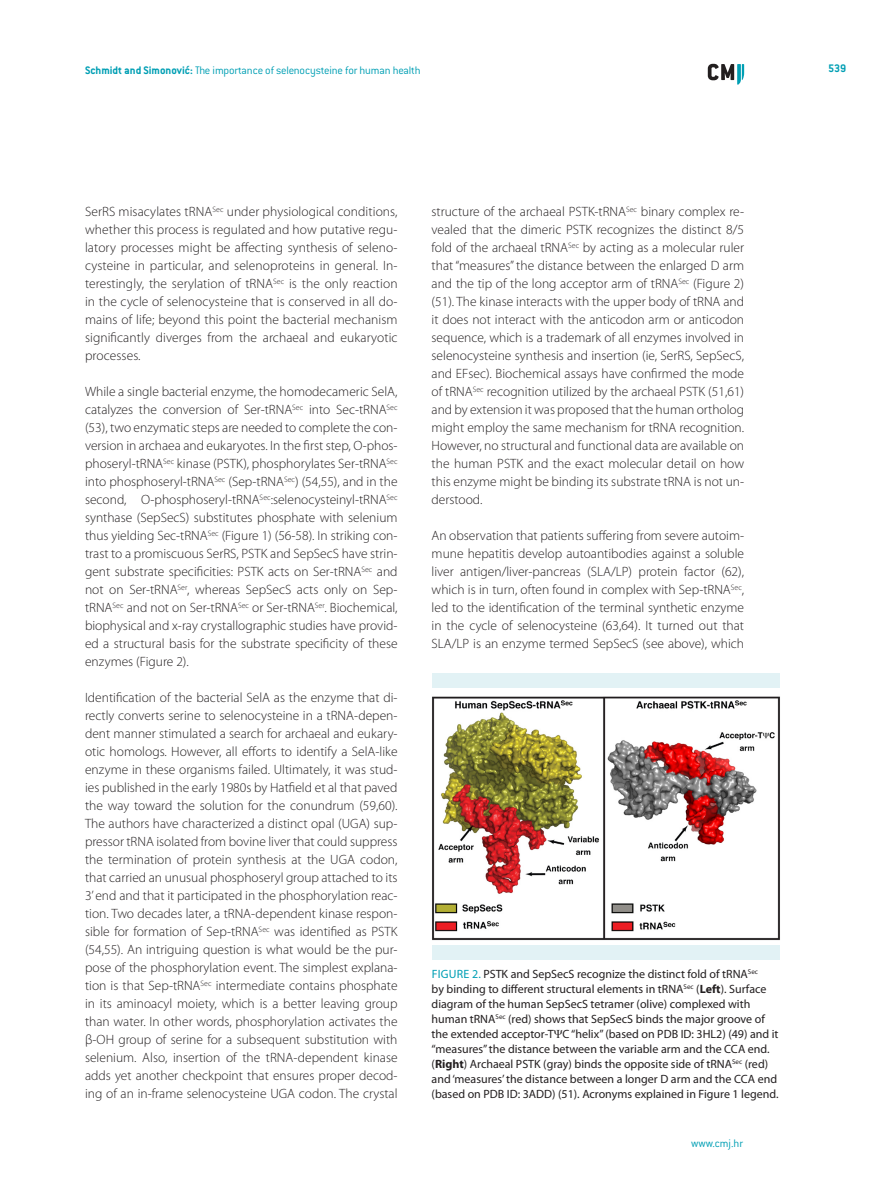
<style>
.page{position:relative;width:893px;height:1191px;background:#fff}
.page>*{position:absolute;margin:0;border:0;box-sizing:border-box;transform-origin:0 0}
.t1{font:300 13.5px/18px "Myriad Pro";color:#231f20;text-align:justify}
.t2{font:12px/15px "Myriad Pro";color:#231f20}
.t3{font:300 12px "ITC Conduit LTCE";letter-spacing:-.015em;color:#009fb4}
.t4{font:700 12px "ITC Conduit LTCE";color:#009fb4}
.s1{font-weight:700}
.s2{color:#009fb4}
.s3{font-family:"Times New Roman"}
</style>
<div class="page">
<svg style="left:708px;top:64px;width:36px;height:21px"></svg>
<img style="left:432px;top:696px;width:348px;height:244px">
<div style="left:432px;top:673px;width:347px;height:15px;background:#e2f2f5"></div>
<div style="left:432px;top:945px;width:347px;height:15px;background:#e2f2f5"></div>
<p class="t3" style="left:85px;top:63px;width:337px"><span class="s1">Schmidt and Simonović:</span> The importance of selenocysteine for human health</p>
<p class="t4" style="left:828px;top:61px;width:19px">539</p>
<p class="t1" style="left:85px;top:202px;width:314px">SerRS misacylates tRNA<sup>Sec</sup> under physiological conditions, whether this process is regulated and how putative regu&shy;latory processes might be affecting synthesis of seleno&shy;cysteine in particular, and selenoproteins in general. In&shy;terestingly, the serylation of tRNA<sup>Sec</sup> is the only reaction in the cycle of selenocysteine that is conserved in all do&shy;mains of life; beyond this point the bacterial mechanism significantly diverges from the archaeal and eukaryotic processes.</p>
<p class="t1" style="left:85px;top:382px;width:314px">While a single bacterial enzyme, the homodecameric SelA, catalyzes the conversion of Ser-tRNA<sup>Sec</sup> into Sec-tRNA<sup>Sec </sup>(53), two enzymatic steps are needed to complete the con&shy;version in archaea and eukaryotes. In the first step, O-phos&shy;phoseryl-tRNA<sup>Sec</sup> kinase (PSTK), phosphorylates Ser-tRNA<sup>Sec </sup>into phosphoseryl-tRNA<sup>Sec</sup> (Sep-tRNA<sup>Sec</sup>) (54,55), and in the second, O-phosphoseryl-tRNA<sup>Sec</sup>:selenocysteinyl-tRNA<sup>Sec </sup>synthase (SepSecS) substitutes phosphate with selenium thus yielding Sec-tRNA<sup>Sec</sup> (Figure 1) (56-58). In striking con&shy;trast to a promiscuous SerRS, PSTK and SepSecS have strin&shy;gent substrate specificities: PSTK acts on Ser-tRNA<sup>Sec</sup> and not on Ser-tRNA<sup>Ser</sup>, whereas SepSecS acts only on Sep&shy;tRNA<sup>Sec</sup> and not on Ser-tRNA<sup>Sec</sup> or Ser-tRNA<sup>Ser</sup>. Biochemical, biophysical and x-ray crystallographic studies have provid&shy;ed a structural basis for the substrate specificity of these enzymes (Figure 2).</p>
<p class="t1" style="left:85px;top:688px;width:314px">Identification of the bacterial SelA as the enzyme that di&shy;rectly converts serine to selenocysteine in a tRNA-depen&shy;dent manner stimulated a search for archaeal and eukary&shy;otic homologs. However, all efforts to identify a SelA-like enzyme in these organisms failed. Ultimately, it was stud&shy;ies published in the early 1980s by Hatfield et al that paved the way toward the solution for the conundrum (59,60).<br>The authors have characterized a distinct opal (UGA) sup&shy;pressor tRNA isolated from bovine liver that could suppress the termination of protein synthesis at the UGA codon, that carried an unusual phosphoseryl group attached to its 3’ end and that it participated in the phosphorylation reac&shy;tion. Two decades later, a tRNA-dependent kinase respon&shy;sible for formation of Sep-tRNA<sup>Sec</sup> was identified as PSTK (54,55). An intriguing question is what would be the pur&shy;pose of the phosphorylation event. The simplest explana&shy;tion is that Sep-tRNA<sup>Sec</sup> intermediate contains phosphate in its aminoacyl moiety, which is a better leaving group than water. In other words, phosphorylation activates the β-OH group of serine for a subsequent substitution with selenium. Also, insertion of the tRNA-dependent kinase adds yet another checkpoint that ensures proper decod&shy;ing of an in-frame selenocysteine UGA codon. The crystal</p>
<p class="t1" style="left:432px;top:202px;width:314px">structure of the archaeal PSTK-tRNA<sup>Sec</sup> binary complex re&shy;vealed that the dimeric PSTK recognizes the distinct 8/5 fold of the archaeal tRNA<sup>Sec</sup> by acting as a molecular ruler that “measures” the distance between the enlarged D arm and the tip of the long acceptor arm of tRNA<sup>Sec</sup> (Figure 2) (51). The kinase interacts with the upper body of tRNA and it does not interact with the anticodon arm or anticodon sequence, which is a trademark of all enzymes involved in selenocysteine synthesis and insertion (ie, SerRS, SepSecS, and EFsec). Biochemical assays have confirmed the mode of tRNA<sup>Sec</sup> recognition utilized by the archaeal PSTK (51,61) and by extension it was proposed that the human ortholog might employ the same mechanism for tRNA recognition.<br>However, no structural and functional data are available on the human PSTK and the exact molecular detail on how this enzyme might be binding its substrate tRNA is not un&shy;derstood.</p>
<p class="t1" style="left:432px;top:526px;width:314px">An observation that patients suffering from severe autoim&shy;mune hepatitis develop autoantibodies against a soluble liver antigen/liver-pancreas (SLA/LP) protein factor (62), which is in turn, often found in complex with Sep-tRNA<sup>Sec</sup>, led to the identification of the terminal synthetic enzyme in the cycle of selenocysteine (63,64). It turned out that SLA/LP is an enzyme termed SepSecS (see above), which</p>
<p class="t2" style="left:432px;top:966px;width:348px"><span class="s2">Figur e 2.</span> PSTK and SepSecS recognize the distinct fold of tRNA<sup>Sec<br></sup>by binding to different structural elements in tRNA<sup>Sec</sup> (<span class="s1">Left</span>). Surface diagram of the human SepSecS tetramer (olive) complexed with human tRNA<sup>Sec</sup> (red) shows that SepSecS binds the major groove of the extended acceptor-T<span class="s3">Ψ</span>C “helix” (based on PDB ID: 3HL2) (49) and it “measures” the distance between the variable arm and the CCA</p>
<p class="t2" style="left:432px;top:1041px;width:340px;text-indent:316px">end. (<span class="s1">Right</span>) Archaeal PSTK (gray) binds the opposite side of tRNA<sup>Sec</sup> (red) and ‘measures’ the distance between a longer D arm and the CCA</p>
<p class="t2" style="left:432px;top:1071px;width:348px;text-align:right">end<br>(based on PDB ID: 3ADD) (51). Acronyms explained in Figure 1 legend.</p>
<p class="t3" style="left:691px;top:1136px;width:54px">www.cmj.hr</p>
</div>
